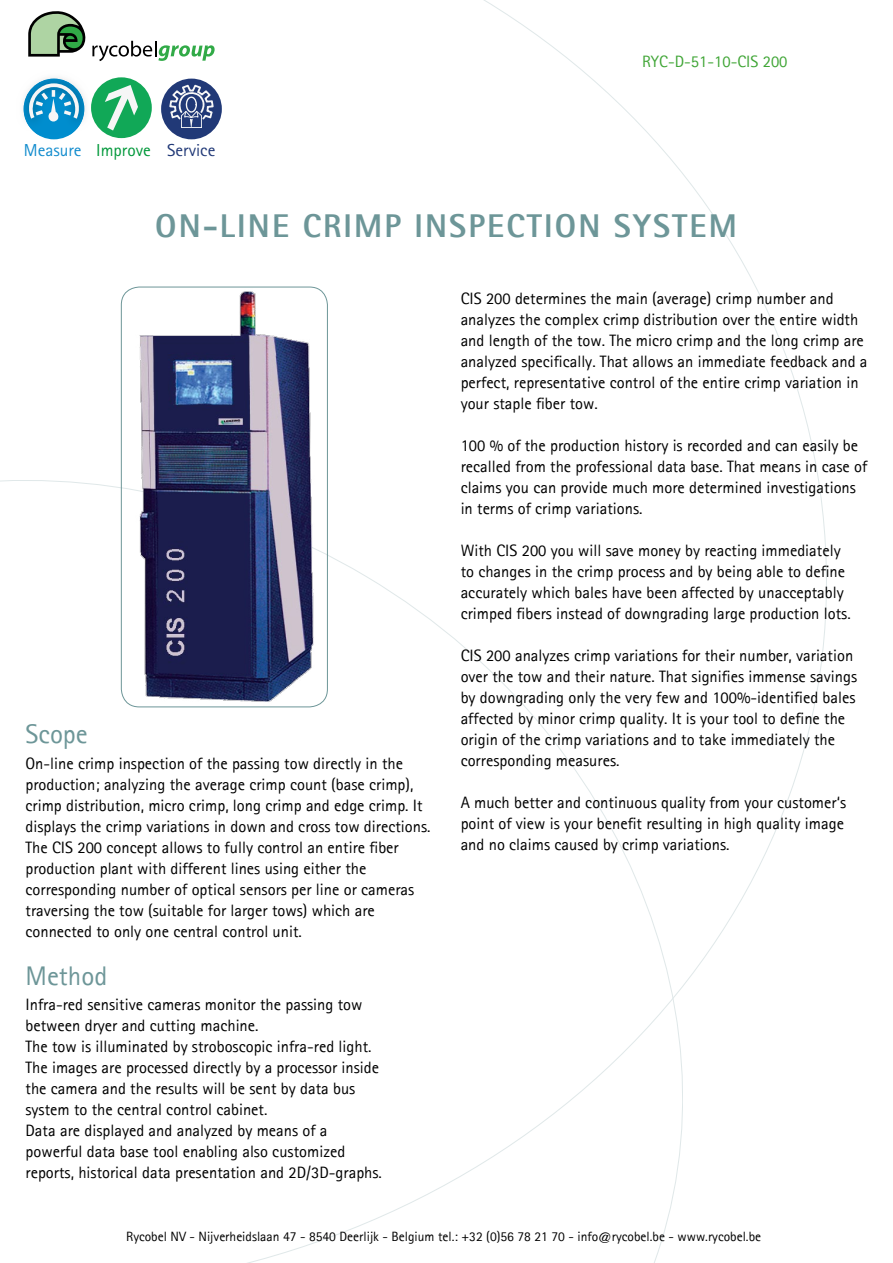
<style>
.page{position:relative;width:893px;height:1263px;background:#fff}
.page>*{position:absolute;margin:0;border:0;box-sizing:border-box;transform-origin:0 0}
.t1{font:800 33px "Rotis Sans Serif";letter-spacing:.065em;color:#6d9698}
.t2{font:27px "Rotis Sans Serif";color:#6d9698}
.t3{font:17.4px "Rotis Sans Serif";color:#148dce}
.t4{font:16.5px/21px "Rotis Sans Serif";color:#000}
.t5{font:16.5px "Rotis Sans Serif";color:#3fa535}
.t6{font:13.5px "Rotis Sans Serif";color:#000}
.s1{color:#00983a}
.s2{color:#213977}
</style>
<div class="page">
<svg style="left:0;top:480px;width:683px;height:783px"></svg>
<div style="left:24px;top:79px;width:60px;height:60px;background:#008ecf;border-radius:50%"></div>
<img style="left:23px;top:78px;width:72px;height:45px">
<img style="left:24px;top:79px;width:60px;height:55px">
<svg style="left:29px;top:83px;width:50px;height:39px"></svg>
<div style="left:91px;top:77px;width:61px;height:61px;background:#11a857;border-radius:50%"></div>
<svg style="left:105px;top:85px;width:33px;height:46px"></svg>
<div style="left:161px;top:79px;width:61px;height:60px;background:#213977;border-radius:50%"></div>
<svg style="left:169px;top:85px;width:51px;height:43px"></svg>
<svg style="left:92px;top:41px;width:123px;height:20px"></svg>
<svg style="left:28px;top:11px;width:58px;height:46px"></svg>
<img style="left:121px;top:287px;width:206px;height:420px">
<div style="left:121px;top:287px;width:207px;height:420px;border:1px solid #6d9698;border-radius:18px"></div>
<p class="t3" style="left:24px;top:140px;width:193px">Measure <span class="s1">Improve</span> <span class="s2">Service</span></p>
<p class="t5" style="left:642px;top:51px;width:147px">RYC-D-51-10-CIS 200</p>
<h1 class="t1" style="left:155px;top:205px;width:408px">ON-LINE CRIMP INSPECTION</h1>
<h1 class="t1" style="left:614px;top:205px;width:125px">SYSTEM</h1>
<h2 class="t2" style="left:26px;top:718px;width:64px">Scope</h2>
<p class="t4" style="left:26px;top:752px;width:407px">On-line crimp inspection of the passing tow directly in the production; analyzing the average crimp count (base crimp), crimp distribution, micro crimp, long crimp and edge crimp. It displays the crimp variations in down and cross tow directions.<br>The CIS 200 concept allows to fully control an entire fiber production plant with different lines using either the corresponding number of optical sensors per line or cameras traversing the tow (suitable for larger tows) which are connected to only one central control unit.</p>
<h2 class="t2" style="left:26px;top:959px;width:83px">Method</h2>
<p class="t4" style="left:26px;top:993px;width:358px">Infra-red sensitive cameras monitor the passing tow between dryer and cutting machine.<br>The tow is illuminated by stroboscopic infra-red light.<br>The images are processed directly by a processor inside the camera and the results will be sent by data bus system to the central control cabinet.<br>Data are displayed and analyzed by means of a powerful data base tool enabling also customized reports, historical data presentation and 2D/3D-graphs.</p>
<p class="t4" style="left:461px;top:288px;width:408px">CIS 200 determines the main (average) crimp number and analyzes the complex crimp distribution over the entire width and length of the tow. The micro crimp and the long crimp are analyzed specifically. That allows an immediate feedback and a perfect, representative control of the entire crimp variation in your staple fiber tow.</p>
<p class="t4" style="left:461px;top:435px;width:408px">100 % of the production history is recorded and can easily be recalled from the professional data base. That means in case of claims you can provide much more determined investigations in terms of crimp variations.</p>
<p class="t4" style="left:461px;top:540px;width:392px">With CIS 200 you will save money by reacting immediately to changes in the crimp process and by being able to define accurately which bales have been affected by unacceptably crimped fibers instead of downgrading large production lots.</p>
<p class="t4" style="left:461px;top:645px;width:398px">CIS 200 analyzes crimp variations for their number, variation over the tow and their nature. That signifies immense savings by downgrading only the very few and 100%-identified bales affected by minor crimp quality. It is your tool to define the origin of the crimp variations and to take immediately the corresponding measures.</p>
<p class="t4" style="left:461px;top:792px;width:387px">A much better and continuous quality from your customer‘s point of view is your benefit resulting in high quality image and no claims caused by crimp variations.</p>
<p class="t6" style="left:126px;top:1228px;width:637px">Rycobel NV - Nijverheidslaan 47 - 8540 Deerlijk - Belgium tel.: +32 (0)56 78 21 70 - info@rycobel.be - www.rycobel.be</p>
</div>
